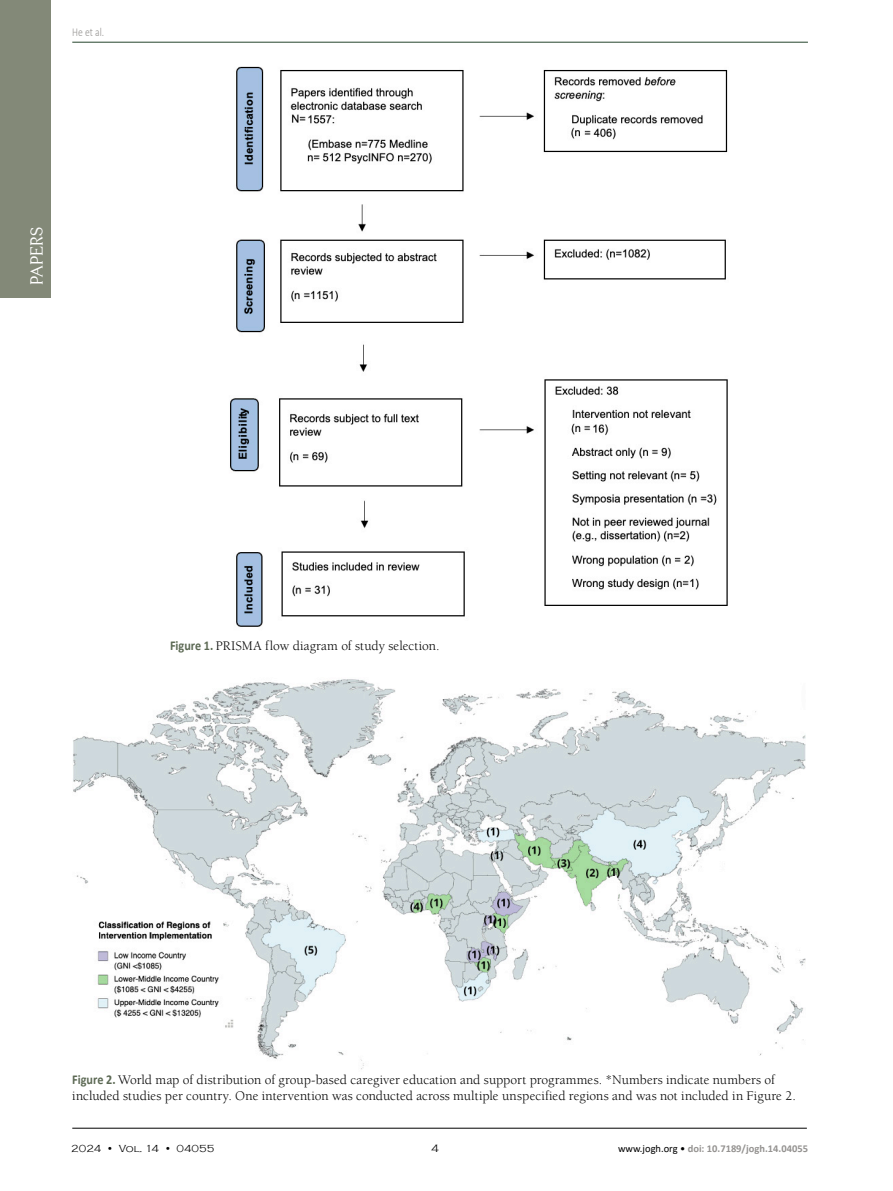
<style>
.page{position:relative;width:893px;height:1191px;background:#fff}
.page>*{position:absolute;margin:0;border:0;box-sizing:border-box;transform-origin:0 0}
.t1{font:17.1px "Centabel";letter-spacing:-.005em;color:#fff}
.potpisi_Figure_Table{font:13.5px/15.8px "Berkeley Std";letter-spacing:.005em;color:#000}
.t2{font:300 12px "Calibri";color:#949290;scale:.8 1}
.t3{font:300 10.95px "Copperplate Gothic";color:#000}
.t4{font:700 10.5px "Calibri";color:#949290}
.t5{font:300 10.5px "Copperplate Gothic";color:#000}
.s1{font-family:"Calibri";font-weight:700;color:#5c6954}
.s2{font-weight:400;color:#000}
</style>
<div class="page">
<hr style="left:72px;top:1128px;width:735px;height:1px;background:#000">
<hr style="left:72px;top:42px;width:736px;height:1px;background:#25452c">
<div style="left:0;top:0;width:51px;height:298px;background:#838978"></div>
<img style="left:230px;top:66px;width:498px;height:561px">
<img style="left:73px;top:679px;width:733px;height:391px">
<p class="t2" style="left:72px;top:25px;width:41px">He et al.</p>
<p class="t1" style="left:27px;top:285px;width:59px;rotate:-90deg">PAPERS</p>
<p class="potpisi_Figure_Table" style="left:170px;top:637px;width:271px"><span class="s1">Figure 1.</span> PRISMA flow diagram of study selection.</p>
<p class="potpisi_Figure_Table" style="left:72px;top:1072px;width:725px"><span class="s1">Figure 2.</span> World map of distribution of group-based caregiver education and support programmes. *Numbers indicate numbers of included studies per country. One intervention was conducted across multiple unspecified regions and was not included in Figure 2.</p>
<p class="t5" style="left:71px;top:1142px;width:145px">2024 • Vol. 14 • 04055</p>
<p class="t3" style="left:431px;top:1142px;width:9px">4</p>
<p class="t4" style="left:618px;top:1141px;width:191px"><span class="s2">www.jogh.org •</span> doi: 10.7189/jogh.14.04055</p>
</div>
